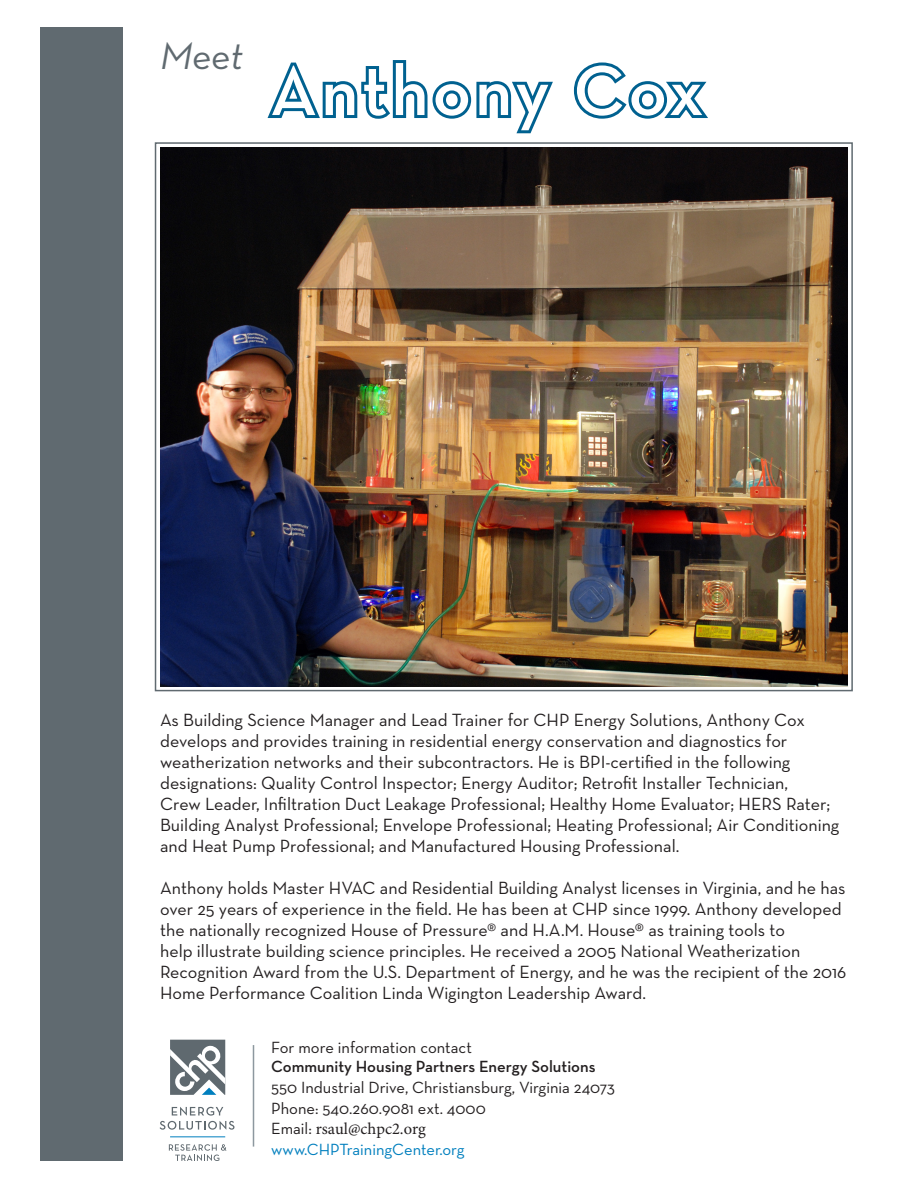
<style>
.page{position:relative;width:918px;height:1188px;background:#fff}
.page>*{position:absolute;margin:0;border:0;box-sizing:border-box;transform-origin:0 0}
.t1{font:600 72px "Neutraface Text";letter-spacing:.045em;color:#fff}
.t2{font:italic 39px "Neutraface Text";color:#606a70}
.t3{font:18px/21px "Neutraface Text";color:#231f20}
.t4{font:16.5px/20.4px "Neutraface Text";color:#231f20}
.s1{font-weight:600}
.s2{font-family:"Minion Pro"}
.s3{color:#007fbe}
</style>
<div class="page">
<svg style="left:170px;top:1040px;width:55px;height:55px"></svg>
<svg style="left:160px;top:1107px;width:74px;height:23px"></svg>
<svg style="left:169px;top:1144px;width:58px;height:17px"></svg>
<hr style="left:170px;top:1136px;width:55px;height:1px;background:#007fbe">
<div style="left:40px;top:27px;width:83px;height:1134px;background:#606a70"></div>
<img style="left:160px;top:147px;width:688px;height:539px">
<svg style="left:267px;top:60px;width:286px;height:74px"></svg>
<svg style="left:573px;top:62px;width:135px;height:57px"></svg>
<hr style="left:253px;top:1045px;width:1px;height:102px;background:#8d989f">
<p class="t2" style="left:160px;top:32px;width:85px">Meet</p>
<p class="t1" style="left:270px;top:45px;width:436px">Anthony Cox</p>
<p class="t3" style="left:160px;top:710px;width:681px">As Building Science Manager and Lead Trainer for CHP Energy Solutions, Anthony Cox develops and provides training in residential energy conservation and diagnostics for weatherization networks and their subcontractors. He is BPI-certified in the following designations: Quality Control Inspector; Energy Auditor; Retrofit Installer Technician,<br>Crew Leader, Infiltration Duct Leakage Professional; Healthy Home Evaluator; HERS Rater; Building Analyst Professional; Envelope Professional; Heating Professional; Air Conditioning and Heat Pump Professional; and Manufactured Housing Professional.</p>
<p class="t3" style="left:160px;top:878px;width:688px">Anthony holds Master HVAC and Residential Building Analyst licenses in Virginia, and he has over 25 years of experience in the field. He has been at CHP since 1999. Anthony developed the nationally recognized House of Pressure® and H.A.M. House® as training tools to<br>help illustrate building science principles. He received a 2005 National Weatherization Recognition Award from the U.S. Department of Energy, and he was the recipient of the 2016<br>Home Performance Coalition Linda Wigington Leadership Award.</p>
<p class="t4" style="left:271px;top:1036px;width:345px">For more information contact<br><span class="s1">Community Housing Partners Energy Solutions </span>550 Industrial Drive, Christiansburg, Virginia 24073<br>Phone: 540.260.9081 ext. 4000<br>Email: <span class="s2">rsaul@chpc2.org </span><span class="s3">www.CHPTrainingCenter.org</span></p>
</div>
